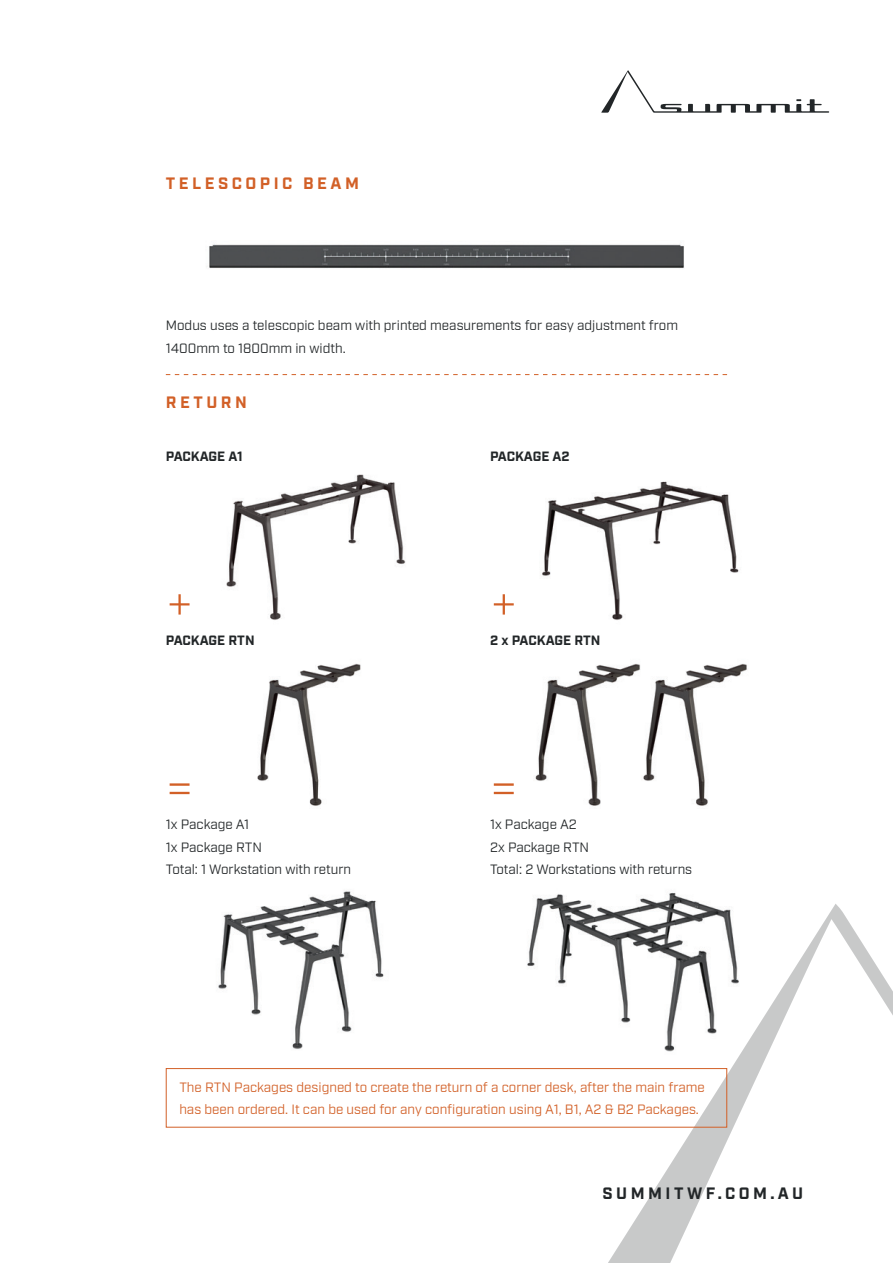
<style>
.page{position:relative;width:893px;height:1263px;background:#fff}
.page>*{position:absolute;margin:0;border:0;box-sizing:border-box;transform-origin:0 0}
.t1{font:300 54px "Industry";color:#d26027}
.t2{font:700 16.5px "Industry";letter-spacing:.21em;color:#d26027}
.t3{font:700 16.5px "Industry";letter-spacing:.21em;color:#222628}
.t4{font:13.5px/22.5px "Industry";color:#222628}
.t5{font:13.5px/22.5px "Industry";color:#d26027}
.t6{font:700 13.5px "Industry";letter-spacing:-.005em;color:#222628}
</style>
<div class="page">
<svg style="left:602px;top:904px;width:291px;height:359px"></svg>
<img style="left:226px;top:474px;width:180px;height:146px">
<img style="left:218px;top:891px;width:166px;height:158px">
<img style="left:209px;top:244px;width:475px;height:25px">
<img style="left:542px;top:481px;width:197px;height:139px">
<img style="left:527px;top:893px;width:222px;height:162px">
<svg style="left:601px;top:70px;width:228px;height:43px"></svg>
<img style="left:257px;top:663px;width:104px;height:143px">
<img style="left:535px;top:663px;width:212px;height:143px">
<div style="left:166px;top:1068px;width:561px;height:59px;border:1px solid #d26027"></div>
<svg style="left:166px;top:374px;width:561px;height:1px"></svg>
<p class="t2" style="left:166px;top:173px;width:195px">TELESCOPIC BEAM</p>
<p class="t4" style="left:166px;top:315px;width:514px">Modus uses a telescopic beam with printed measurements for easy adjustment from<br>1400mm to 1800mm in width.</p>
<p class="t2" style="left:166px;top:393px;width:82px">RETURN</p>
<p class="t6" style="left:166px;top:448px;width:78px">PACKAGE A1</p>
<p class="t6" style="left:490px;top:448px;width:81px">PACKAGE A2</p>
<h1 class="t1" style="left:166px;top:573px;width:29px">+</h1>
<h1 class="t1" style="left:490px;top:573px;width:29px">+</h1>
<p class="t6" style="left:166px;top:632px;width:90px">PACKAGE RTN</p>
<p class="t6" style="left:490px;top:632px;width:112px">2 x PACKAGE RTN</p>
<h1 class="t1" style="left:166px;top:758px;width:29px">=</h1>
<h1 class="t1" style="left:490px;top:758px;width:29px">=</h1>
<p class="t4" style="left:166px;top:813px;width:187px">1x Package A1<br>1x Package RTN<br>Total: 1 Workstation with return</p>
<p class="t4" style="left:490px;top:813px;width:204px">1x Package A2<br>2x Package RTN<br>Total: 2 Workstations with returns</p>
<p class="t5" style="left:179px;top:1076px;width:527px">The RTN Packages designed to create the return of a corner desk, after the main frame has been ordered. It can be used for any configuration using A1, B1, A2 &amp; B2 Packages.</p>
<p class="t3" style="left:602px;top:1183px;width:202px">SUMMITWF.COM.AU</p>
</div>
